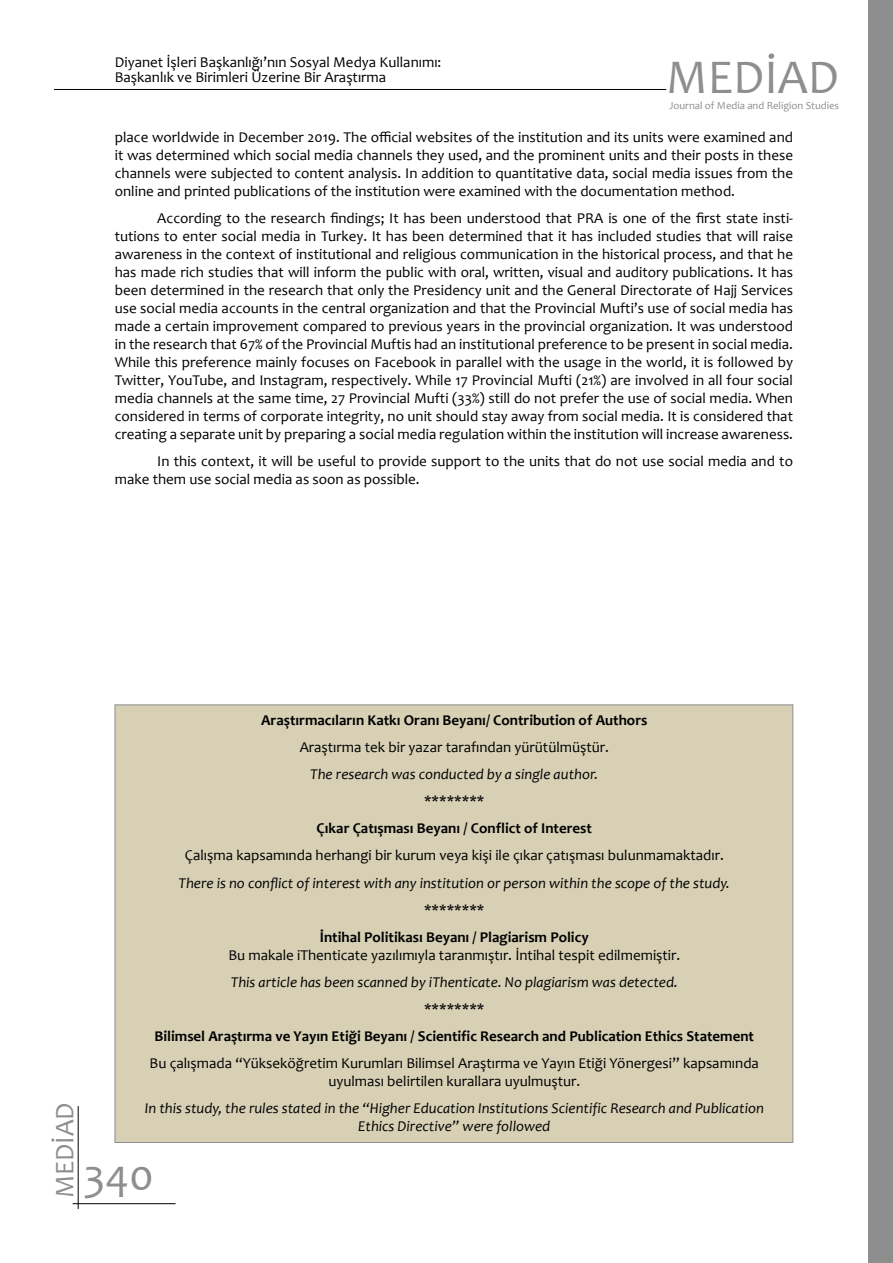
<style>
.page{position:relative;width:893px;height:1263px;background:#fff}
.page>*{position:absolute;margin:0;border:0;box-sizing:border-box;transform-origin:0 0}
.t1{font:48.6px "Candara";color:#8d8e8d}
.t2{font:45px "Candara";color:#8d8e8d}
.t3{font:27px "Candara";color:#8d8e8d}
.t4{font:15px/18px "Candara";color:#000}
.t5{font:italic 15px/18px "Candara";color:#000;text-align:center}
.t6{font:700 15px "Candara";color:#000}
.t7{font:10.65px "Candara";color:#8d8e8d}
</style>
<div class="page">
<hr style="left:78px;top:1106px;width:1px;height:103px;background:#000">
<hr style="left:73px;top:1203px;width:103px;height:1px;background:#000">
<div style="left:869px;top:0;width:24px;height:1263px;background:#8d8e8d"></div>
<hr style="left:54px;top:89px;width:612px;height:1px;background:#000">
<div style="left:115px;top:705px;width:678px;height:438px;background:#d7d0b5;border:1px solid #8d8e8d"></div>
<p class="t4" style="left:115px;top:55px;width:328px;line-height:15px">Diyanet İşleri Başkanlığı’nın Sosyal Medya Kullanımı:<br>Başkanlık ve Birimleri Üzerine Bir Araştırma</p>
<h1 class="t1" style="left:666px;top:46px;width:174px">MEDİAD</h1>
<p class="t7" style="left:669px;top:99px;width:171px">Journal of Media and Religion Studies</p>
<p class="t4" style="left:115px;top:128px;width:680px;text-align:justify">place worldwide in December 2019. The official websites of the institution and its units were examined and it was determined which social media channels they used, and the prominent units and their posts in these channels were subjected to content analysis. In addition to quantitative data, social media issues from the online and printed publications of the institution were examined with the documentation method.</p>
<p class="t4" style="left:115px;top:209px;width:680px;text-align:justify;text-indent:43px">According to the research findings; It has been understood that PRA is one of the first state insti&shy;tutions to enter social media in Turkey. It has been determined that it has included studies that will raise awareness in the context of institutional and religious communication in the historical process, and that he has made rich studies that will inform the public with oral, written, visual and auditory publications. It has been determined in the research that only the Presidency unit and the General Directorate of Hajj Services use social media accounts in the central organization and that the Provincial Mufti’s use of social media has made a certain improvement compared to previous years in the provincial organization. It was understood in the research that 67% of the Provincial Muftis had an institutional preference to be present in social media.<br>While this preference mainly focuses on Facebook in parallel with the usage in the world, it is followed by Twitter, YouTube, and Instagram, respectively. While 17 Provincial Mufti (21%) are involved in all four social media channels at the same time, 27 Provincial Mufti (33%) still do not prefer the use of social media. When considered in terms of corporate integrity, no unit should stay away from social media. It is considered that creating a separate unit by preparing a social media regulation within the institution will increase awareness.</p>
<p class="t4" style="left:115px;top:452px;width:680px;text-indent:43px">In this context, it will be useful to provide support to the units that do not use social media and to make them use social media as soon as possible.</p>
<h3 class="t3" style="left:48px;top:1198px;width:97px;rotate:-90deg">MEDİAD</h3>
<p class="t6" style="left:261px;top:711px;width:388px">Araştırmacıların Katkı Oranı Beyanı/ Contribution of Authors</p>
<p class="t4" style="left:300px;top:738px;width:311px">Araştırma tek bir yazar tarafından yürütülmüştür.</p>
<p class="t5" style="left:310px;top:765px;width:290px">The research was conducted by a single author.</p>
<p class="t4" style="left:424px;top:792px;width:62px">********</p>
<p class="t6" style="left:317px;top:819px;width:277px">Çıkar Çatışması Beyanı / Conflict of Interest</p>
<p class="t4" style="left:185px;top:846px;width:540px">Çalışma kapsamında herhangi bir kurum veya kişi ile çıkar çatışması bulunmamaktadır.</p>
<p class="t5" style="left:178px;top:873px;width:553px">There is no conflict of interest with any institution or person within the scope of the study.</p>
<p class="t4" style="left:424px;top:900px;width:62px">********</p>
<p class="t6" style="left:320px;top:927px;width:270px">İntihal Politikası Beyanı / Plagiarism Policy</p>
<p class="t4" style="left:228px;top:945px;width:453px">Bu makale iThenticate yazılımıyla taranmıştır. İntihal tespit edilmemiştir.</p>
<p class="t5" style="left:231px;top:972px;width:449px">This article has been scanned by iThenticate. No plagiarism was detected.</p>
<p class="t4" style="left:424px;top:999px;width:62px">********</p>
<p class="t6" style="left:155px;top:1026px;width:601px">Bilimsel Araştırma ve Yayın Etiği Beyanı / Scientific Research and Publication Ethics Statement</p>
<p class="t4" style="left:150px;top:1053px;width:611px;text-align:center">Bu çalışmada “Yükseköğretim Kurumları Bilimsel Araştırma ve Yayın Etiği Yönergesi” kapsamında uyulması belirtilen kurallara uyulmuştur.</p>
<p class="t5" style="left:145px;top:1098px;width:621px">In this study, the rules stated in the “Higher Education Institutions Scientific Research and Publication<br>Ethics Directive” were followed</p>
<h2 class="t2" style="left:83px;top:1147px;width:72px">340</h2>
</div>
